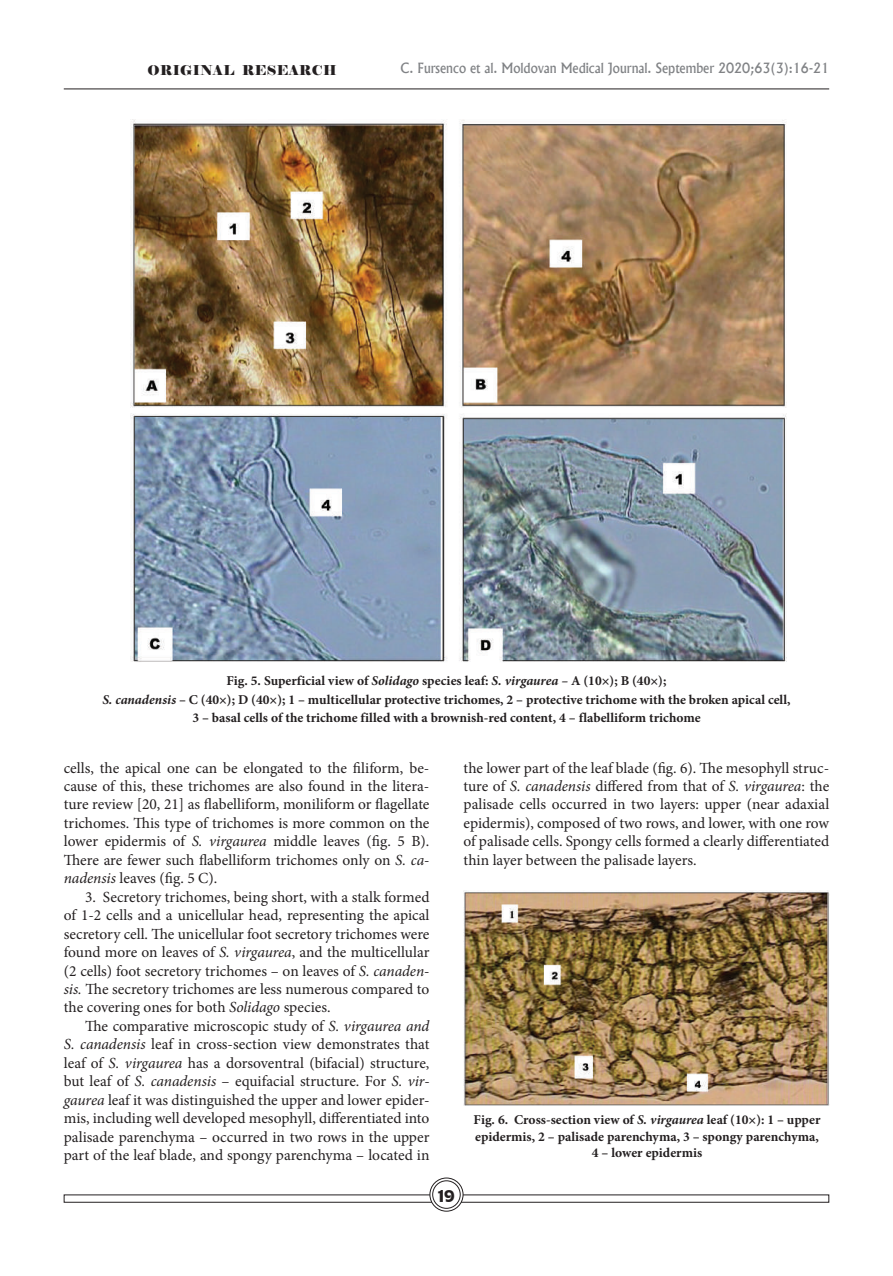
<style>
.page{position:relative;width:893px;height:1276px;background:#fff}
.page>*{position:absolute;margin:0;border:0;box-sizing:border-box;transform-origin:0 0}
.t1{font:15.45px/18.5px "Minion Pro";color:#231f20;text-align:justify}
.t2{font:15px "Adver Gothic";color:#231f20;scale:.9 1}
.t3{font:700 13.5px/18.5px "Minion Pro";color:#231f20;text-align:center}
.t4{font:500 13.5px "Albertus";color:#808285;scale:.95 1}
.t5{font:13.5px "Elephant";letter-spacing:.025em;color:#231f20}
.s1{font-style:italic}
</style>
<div class="page">
<hr style="left:64px;top:89px;width:765px;height:1px;background:#231f20">
<svg style="left:430px;top:1178px;width:33px;height:33px"></svg>
<div style="left:429px;top:1177px;width:34px;height:34px;border:1px solid #231f20;border-radius:50%"></div>
<div style="left:433px;top:1180px;width:27px;height:28px;background:#fff;border-radius:50%"></div>
<div style="left:432px;top:1180px;width:29px;height:28px;border:1px solid #231f20;border-radius:50%"></div>
<img style="left:131px;top:119px;width:656px;height:543px">
<img style="left:463px;top:890px;width:366px;height:215px">
<p class="t5" style="left:147px;top:61px;width:191px">ORIGINAL RESEARCH</p>
<p class="t4" style="left:401px;top:59px;width:452px">C. Fursenco et al. Moldovan Medical Journal. September 2020;63(3):16-21</p>
<p class="t3" style="left:102px;top:671px;width:690px">Fig. 5. Superficial view of <span class="s1">Solidago</span> species leaf: <span class="s1">S. virgaurea –</span> A (10×); B (40×);<br><span class="s1">S. canadensis</span> – C (40×); D (40×); 1 – multicellular protective trichomes, 2 – protective trichome with the broken apical cell,<br>3 – basal cells of the trichome filled with a brownish-red content, 4 – flabelliform trichome</p>
<p class="t1" style="left:64px;top:758px;width:367px">cells, the apical one can be elongated to the filiform, be&shy;cause of this, these trichomes are also found in the litera&shy;ture review [20, 21] as flabelliform, moniliform or flagellate trichomes. This type of trichomes is more common on the lower epidermis of <span class="s1">S. virgaurea</span> middle leaves (fig. 5 B).<br>There are fewer such flabelliform trichomes only on <span class="s1">S. ca&shy;nadensis</span> leaves (fig. 5 C).</p>
<p class="t1" style="left:64px;top:887px;width:367px;text-indent:21px">3. Secretory trichomes, being short, with a stalk formed of 1-2 cells and a unicellular head, representing the apical secretory cell. The unicellular foot secretory trichomes were found more on leaves of <span class="s1">S. virgaurea</span>, and the multicellular (2 cells) foot secretory trichomes – on leaves of <span class="s1">S. canaden&shy;sis.</span> The secretory trichomes are less numerous compared to the covering ones for both <span class="s1">Solidago</span> species.</p>
<p class="t1" style="left:64px;top:1017px;width:367px;text-indent:21px">The comparative microscopic study of <span class="s1">S. virgaurea and S. canadensis</span> leaf in cross-section view demonstrates that leaf of <span class="s1">S. virgaurea</span> has a dorsoventral (bifacial) structure, but leaf of <span class="s1">S. canadensis</span> – equifacial structure. For <span class="s1">S. vir&shy;gaurea</span> leaf it was distinguished the upper and lower epider&shy;mis, including well developed mesophyll, differentiated into palisade parenchyma – occurred in two rows in the upper part of the leaf blade, and spongy parenchyma – located in</p>
<p class="t1" style="left:463px;top:758px;width:367px">the lower part of the leaf blade (fig. 6). The mesophyll struc&shy;ture of <span class="s1">S. canadensis</span> differed from that of <span class="s1">S. virgaurea</span>: the palisade cells occurred in two layers: upper (near adaxial epidermis), composed of two rows, and lower, with one row of palisade cells. Spongy cells formed a clearly differentiated thin layer between the palisade layers.</p>
<p class="t3" style="left:474px;top:1111px;width:348px;line-height:16.5px">Fig. 6. Cross-section view of <span class="s1">S. virgaurea</span> leaf (10×): 1 – upper epidermis, 2 – palisade parenchyma, 3 – spongy parenchyma,<br>4 – lower epidermis</p>
<p class="t2" style="left:438px;top:1186px;width:21px">19</p>
</div>
